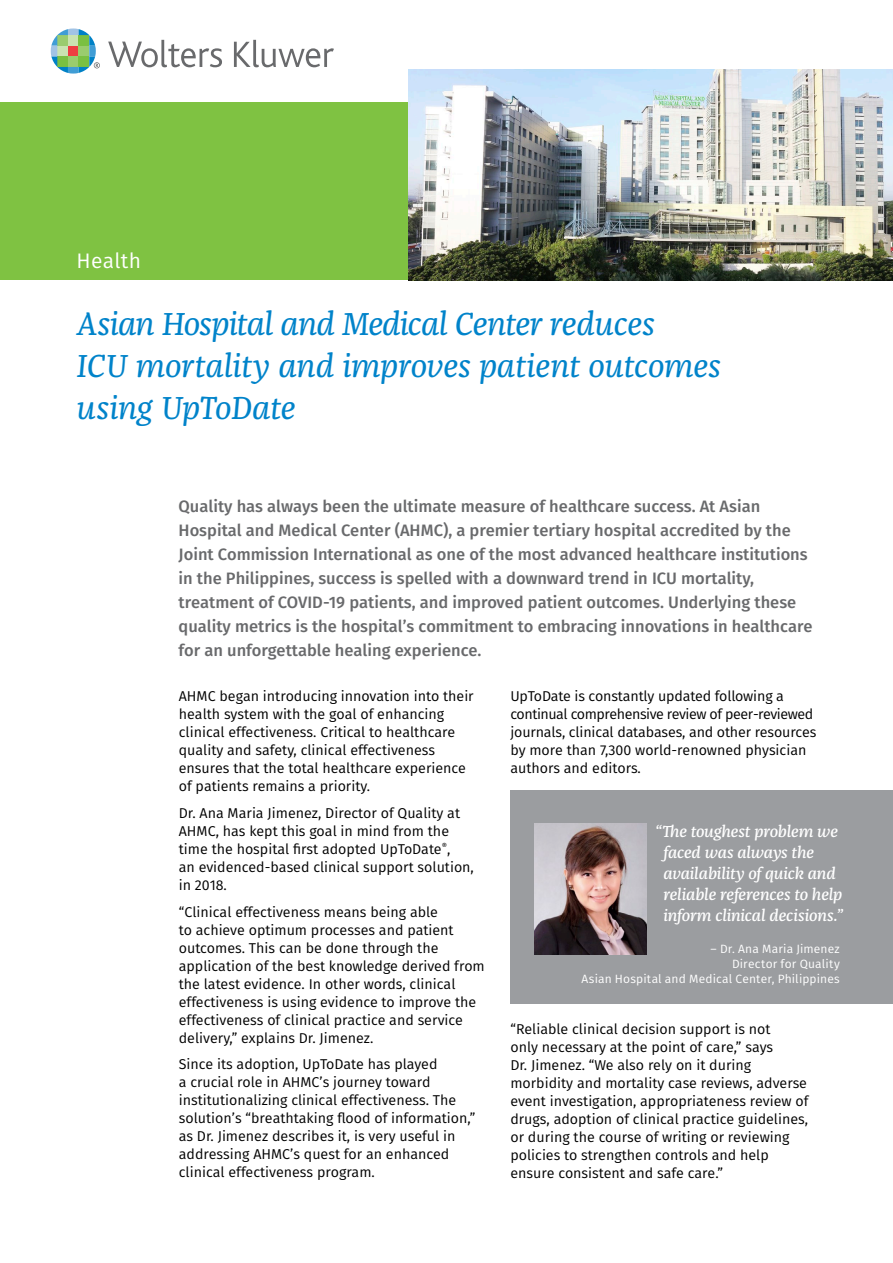
<style>
.page{position:relative;width:893px;height:1263px;background:#fff}
.page>*{position:absolute;margin:0;border:0;box-sizing:border-box;transform-origin:0 0}
.Page_Title_28_34_pt{font:italic 33px/42px "Franziska Pro";letter-spacing:-.015em;color:#0083ca}
.Health_Division_14_1{font:21px "Fira Sans";letter-spacing:.015em;color:#fff}
.Medium_Intro_Paragra{font:500 16.5px/24px "Fira Sans";color:#696a6c}
.Callout_Quote__white{font:italic 500 16.5px/21px "Franziska Pro";letter-spacing:-.01em;color:#fff}
.Body_text_9_5_12_pt{font:14.25px/18px "Fira Sans";color:#000}
.Quote_Attribution__W{font:12px/15px "Fira Sans";letter-spacing:.01em;color:#fff;text-align:right}
</style>
<div class="page">
<div style="left:0;top:102px;width:893px;height:179px;background:#7fc242"></div>
<div style="left:510px;top:789px;width:383px;height:214px;background:#9b9da0"></div>
<img style="left:408px;top:70px;width:485px;height:211px">
<img style="left:534px;top:824px;width:112px;height:130px">
<svg style="left:108px;top:40px;width:114px;height:27px"></svg>
<svg style="left:234px;top:40px;width:100px;height:27px"></svg>
<svg style="left:51px;top:28px;width:49px;height:46px"></svg>
<p class="Health_Division_14_1" style="left:77px;top:245px;width:66px">Health</p>
<p class="Page_Title_28_34_pt" style="left:77px;top:303px;width:646px">Asian Hospital and Medical Center reduces<br>ICU mortality and improves patient outcomes using UpToDate</p>
<p class="Medium_Intro_Paragra" style="left:179px;top:494px;width:635px">Quality has always been the ultimate measure of healthcare success. At Asian Hospital and Medical Center (AHMC), a premier tertiary hospital accredited by the Joint Commission International as one of the most advanced healthcare institutions in the Philippines, success is spelled with a downward trend in ICU mortality, treatment of COVID-19 patients, and improved patient outcomes. Underlying these quality metrics is the hospital’s commitment to embracing innovations in healthcare for an unforgettable healing experience.</p>
<p class="Body_text_9_5_12_pt" style="left:179px;top:687px;width:296px">AHMC began introducing innovation into their health system with the goal of enhancing clinical effectiveness. Critical to healthcare quality and safety, clinical effectiveness ensures that the total healthcare experience of patients remains a priority.</p>
<p class="Body_text_9_5_12_pt" style="left:179px;top:804px;width:297px">Dr. Ana Maria Jimenez, Director of Quality at AHMC, has kept this goal in mind from the time the hospital first adopted UpToDate<sup>®</sup>,<br>an evidenced-based clinical support solution, in 2018.</p>
<p class="Body_text_9_5_12_pt" style="left:179px;top:902px;width:308px">“Clinical effectiveness means being able<br>to achieve optimum processes and patient outcomes. This can be done through the application of the best knowledge derived from the latest evidence. In other words, clinical effectiveness is using evidence to improve the effectiveness of clinical practice and service delivery,” explains Dr. Jimenez.</p>
<p class="Body_text_9_5_12_pt" style="left:179px;top:1055px;width:298px">Since its adoption, UpToDate has played<br>a crucial role in AHMC’s journey toward institutionalizing clinical effectiveness. The solution’s “breathtaking flood of information,” as Dr. Jimenez describes it, is very useful in addressing AHMC’s quest for an enhanced clinical effectiveness program.</p>
<p class="Body_text_9_5_12_pt" style="left:510px;top:687px;width:307px">UpToDate is constantly updated following a continual comprehensive review of peer-reviewed journals, clinical databases, and other resources by more than 7,300 world-renowned physician authors and editors.</p>
<p class="Callout_Quote__white" style="left:664px;top:821px;width:181px;text-indent:-9px">“The toughest problem we faced was always the availability of quick and reliable references to help inform clinical decisions.”</p>
<p class="Quote_Attribution__W" style="left:581px;top:941px;width:260px">– Dr. Ana Maria Jimenez<br>Director for Quality<br>Asian Hospital and Medical Center, Philippines</p>
<p class="Body_text_9_5_12_pt" style="left:510px;top:1020px;width:300px">“Reliable clinical decision support is not<br>only necessary at the point of care,” says<br>Dr. Jimenez. “We also rely on it during morbidity and mortality case reviews, adverse event investigation, appropriateness review of drugs, adoption of clinical practice guidelines, or during the course of writing or reviewing policies to strengthen controls and help ensure consistent and safe care.”</p>
</div>
